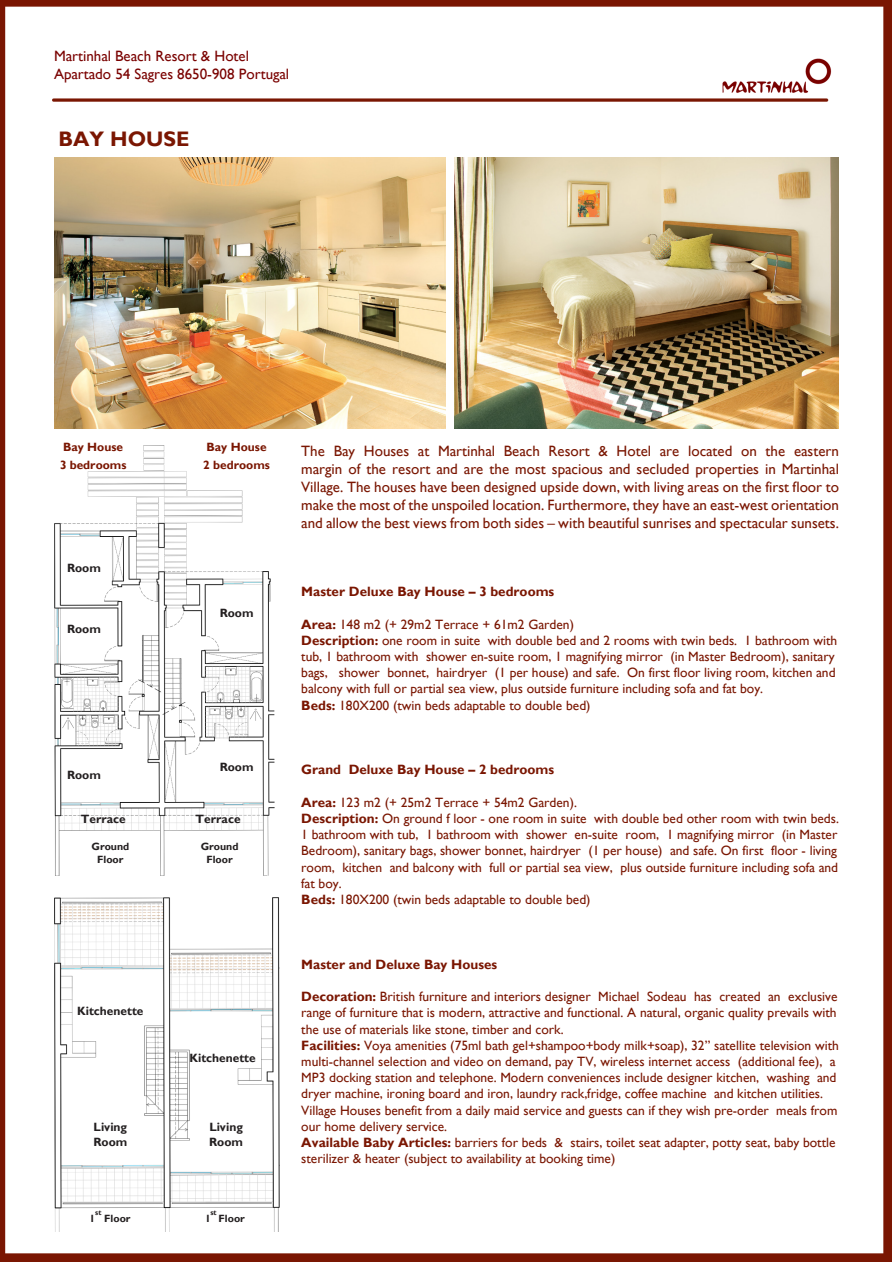
<style>
.page{position:relative;width:893px;height:1263px;background:#fff}
.page>*{position:absolute;margin:0;border:0;box-sizing:border-box;transform-origin:0 0}
.t1{font:700 21px "Gill Sans";color:#7a1602}
.t2{font:15px/18px "Gill Sans";color:#7a1602;text-align:justify}
.t3{font:15px "Gill Sans";color:#7a0201}
.t4{font:13.5px/16.2px "Gill Sans";color:#7a1602}
.t5{font:700 13.5px "Gill Sans";color:#7a1602}
.t6{font:700 12px "Gill Sans";color:#231f20}
.t7{font:700 12px/18px "Gill Sans";color:#7a1602}
.t8{font:700 10.5px "Gill Sans";color:#231f20}
.t9{font:700 7.5px "Gill Sans";color:#231f20}
.s1{font-weight:700}
</style>
<div class="page">
<img style="left:0;top:0;width:891px;height:1261px">
<img style="left:54px;top:446px;width:221px;height:430px">
<img style="left:54px;top:897px;width:225px;height:335px">
<img style="left:455px;top:157px;width:384px;height:271px">
<img style="left:55px;top:157px;width:391px;height:271px">
<p class="t3" style="left:54px;top:48px;width:197px">Martinhal Beach Resort &amp; Hotel</p>
<p class="t3" style="left:54px;top:66px;width:237px">Apartado 54 Sagres 8650-908 Portugal</p>
<p class="t1" style="left:58px;top:127px;width:132px">BAY HOUSE</p>
<p class="t7" style="left:60px;top:438px;width:68px">Bay House<br>3 bedrooms</p>
<p class="t7" style="left:203px;top:438px;width:68px">Bay House<br>2 bedrooms</p>
<p class="t6" style="left:67px;top:561px;width:35px">Room</p>
<p class="t6" style="left:67px;top:621px;width:35px">Room</p>
<p class="t6" style="left:67px;top:767px;width:35px">Room</p>
<p class="t6" style="left:220px;top:605px;width:35px">Room</p>
<p class="t6" style="left:220px;top:760px;width:35px">Room</p>
<p class="t6" style="left:81px;top:812px;width:46px">Terrace</p>
<p class="t6" style="left:196px;top:812px;width:46px">Terrace</p>
<p class="t8" style="left:91px;top:840px;width:39px">Ground</p>
<p class="t8" style="left:97px;top:853px;width:28px">Floor</p>
<p class="t8" style="left:201px;top:840px;width:39px">Ground</p>
<p class="t8" style="left:206px;top:853px;width:28px">Floor</p>
<p class="t6" style="left:77px;top:1004px;width:68px">Kitchenette</p>
<p class="t6" style="left:94px;top:1120px;width:35px">Living</p>
<p class="t6" style="left:93px;top:1134px;width:35px">Room</p>
<p class="t6" style="left:189px;top:1051px;width:68px">Kitchenette</p>
<p class="t6" style="left:209px;top:1120px;width:35px">Living</p>
<p class="t6" style="left:209px;top:1134px;width:35px">Room</p>
<p class="t9" style="left:95px;top:1208px;width:8px">st</p>
<p class="t9" style="left:210px;top:1208px;width:8px">st</p>
<p class="t8" style="left:104px;top:1212px;width:28px">Floor</p>
<p class="t8" style="left:219px;top:1212px;width:28px">Floor</p>
<p class="t8" style="left:90px;top:1212px;width:7px">1</p>
<p class="t8" style="left:205px;top:1212px;width:7px">1</p>
<p class="t2" style="left:301px;top:442px;width:539px">The Bay Houses at Martinhal Beach Resort &amp; Hotel are located on the eastern margin of the resort and are the most spacious and secluded properties in Martinhal Village. The houses have been designed upside down, with living areas on the first floor to make the most of the unspoiled location. Furthermore, they have an east-west orientation and allow the best views from both sides – with beautiful sunrises and spectacular sunsets.</p>
<p class="t5" style="left:301px;top:584px;width:255px">Master Deluxe Bay House – 3 bedrooms</p>
<p class="t4" style="left:301px;top:616px;width:537px"><span class="s1">Area:</span> 148 m2 (+ 29m2 Terrace + 61m2 Garden)<br><span class="s1">Description:</span> one room in suite with double bed and 2 rooms with twin beds. 1 bathroom with tub, 1 bathroom with shower en-suite room, 1 magnifying mirror (in Master Bedroom), sanitary bags, shower bonnet, hairdryer (1 per house) and safe. On first floor living room, kitchen and balcony with full or partial sea view, plus outside furniture including sofa and fat boy.<br><span class="s1">Beds:</span> 180X200 (twin beds adaptable to double bed)</p>
<p class="t5" style="left:301px;top:762px;width:254px">Grand Deluxe Bay House – 2 bedrooms</p>
<p class="t4" style="left:301px;top:794px;width:539px"><span class="s1">Area:</span> 123 m2 (+ 25m2 Terrace + 54m2 Garden).<br><span class="s1">Description:</span> On ground f loor - one room in suite with double bed other room with twin beds.<br>1 bathroom with tub, 1 bathroom with shower en-suite room, 1 magnifying mirror (in Master Bedroom), sanitary bags, shower bonnet, hairdryer (1 per house) and safe. On first floor - living room, kitchen and balcony with full or partial sea view, plus outside furniture including sofa and fat boy.</p>
<p class="t4" style="left:301px;top:891px;width:291px"><span class="s1">Beds:</span> 180X200 (twin beds adaptable to double bed)</p>
<p class="t5" style="left:301px;top:956px;width:198px">Master and Deluxe Bay Houses</p>
<p class="t4" style="left:301px;top:989px;width:538px;text-align:justify"><span class="s1">Decoration:</span> British furniture and interiors designer Michael Sodeau has created an exclusive range of furniture that is modern, attractive and functional. A natural, organic quality prevails with the use of materials like stone, timber and cork.</p>
<p class="t4" style="left:301px;top:1037px;width:539px"><span class="s1">Facilities:</span> Voya amenities (75ml bath gel+shampoo+body milk+soap), 32” satellite television with multi-channel selection and video on demand, pay TV, wireless internet access (additional fee), a MP3 docking station and telephone. Modern conveniences include designer kitchen, washing and dryer machine, ironing board and iron, laundry rack,fridge, coffee machine and kitchen utilities.<br>Village Houses benefit from a daily maid service and guests can if they wish pre-order meals from our home delivery service.</p>
<p class="t4" style="left:301px;top:1134px;width:536px"><span class="s1">Available Baby Articles:</span> barriers for beds &amp; stairs, toilet seat adapter, potty seat, baby bottle sterilizer &amp; heater (subject to availability at booking time)</p>
</div>
